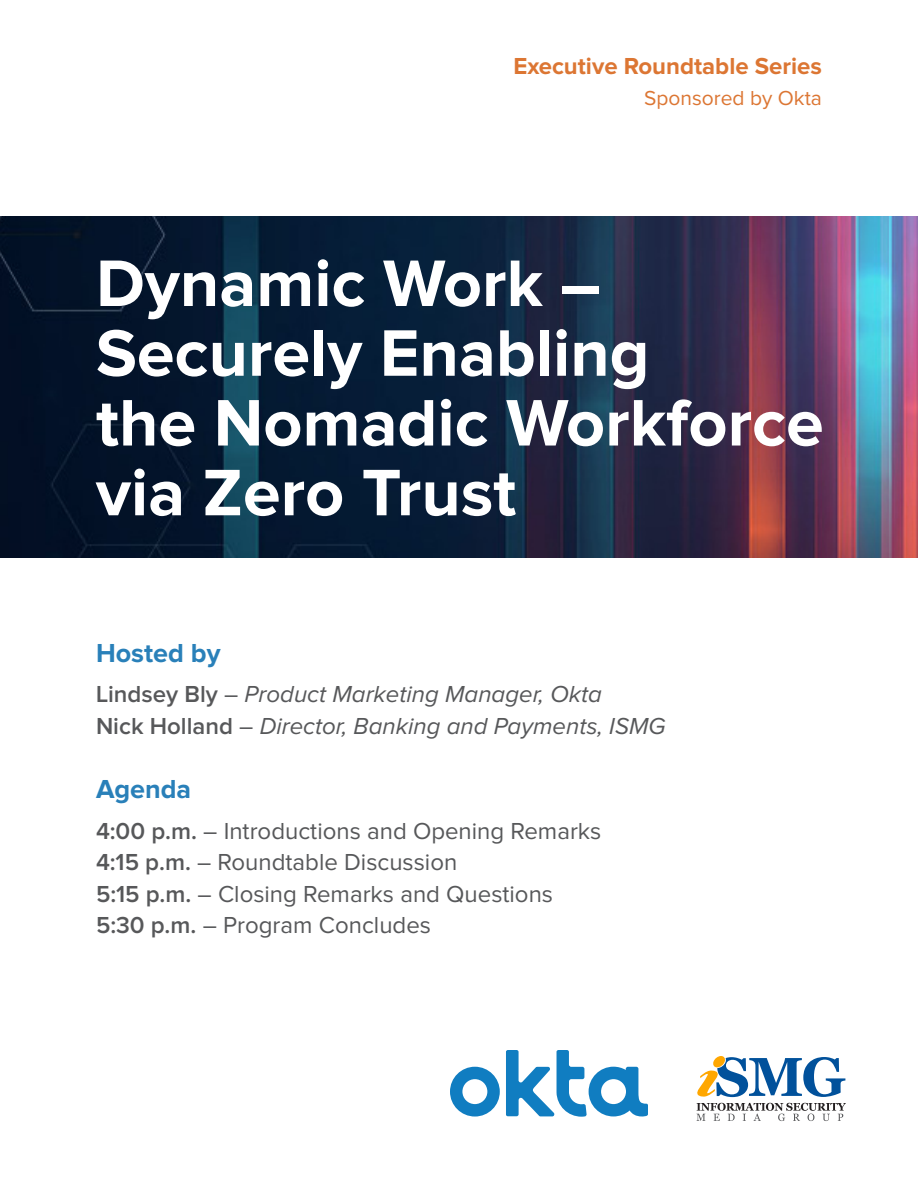
<style>
.page{position:relative;width:918px;height:1188px;background:#fff}
.page>*{position:absolute;margin:0;border:0;box-sizing:border-box;transform-origin:0 0}
.h1_cover{font:700 68.1px/69.8px "Proxima Nova";color:#fff}
.t1{font:700 27px "Proxima Nova";color:#2980b9}
.body_copy_large{font:24px/31.5px "Proxima Nova";color:#57585a}
.body_copy_large-2{font:italic 24px/31.5px "Proxima Nova";color:#57585a}
.body_copy_large-3{font:700 24px "Proxima Nova";color:#dc7633}
.body_copy_large-4{font:21px "Proxima Nova";color:#dc7633}
.s1{font-weight:600;font-style:normal}
.s2{font-style:normal}
.s3{font-weight:600}
</style>
<div class="page">
<img style="left:0;top:216px;width:918px;height:342px">
<svg style="left:697px;top:1056px;width:148px;height:41px"></svg>
<svg style="left:696px;top:1103px;width:150px;height:18px"></svg>
<svg style="left:450px;top:1067px;width:50px;height:50px"></svg>
<svg style="left:506px;top:1050px;width:142px;height:67px"></svg>
<p class="body_copy_large-3" style="left:513px;top:55px;width:310px">Executive Roundtable Series</p>
<p class="body_copy_large-4" style="left:644px;top:88px;width:179px">Sponsored by Okta</p>
<p class="h1_cover" style="left:96px;top:251px;width:729px">Dynamic Work –<br>Securely Enabling<br>the Nomadic Workforce via Zero Trust</p>
<p class="t1" style="left:96px;top:640px;width:126px">Hosted by</p>
<p class="body_copy_large-2" style="left:96px;top:679px;width:571px"><span class="s1">Lindsey Bly</span> <span class="s2">–</span> Product Marketing Manager, Okta<br><span class="s1">Nick Holland</span> <span class="s2">–</span> Director, Banking and Payments, ISMG</p>
<p class="t1" style="left:96px;top:777px;width:97px">Agenda</p>
<p class="body_copy_large" style="left:96px;top:816px;width:507px"><span class="s3">4:00 p.m.</span> – Introductions and Opening Remarks <span class="s3">4:15 p.m.</span> – Roundtable Discussion<br><span class="s3">5:15 p.m.</span> – Closing Remarks and Questions <span class="s3">5:30 p.m.</span> – Program Concludes</p>
</div>
